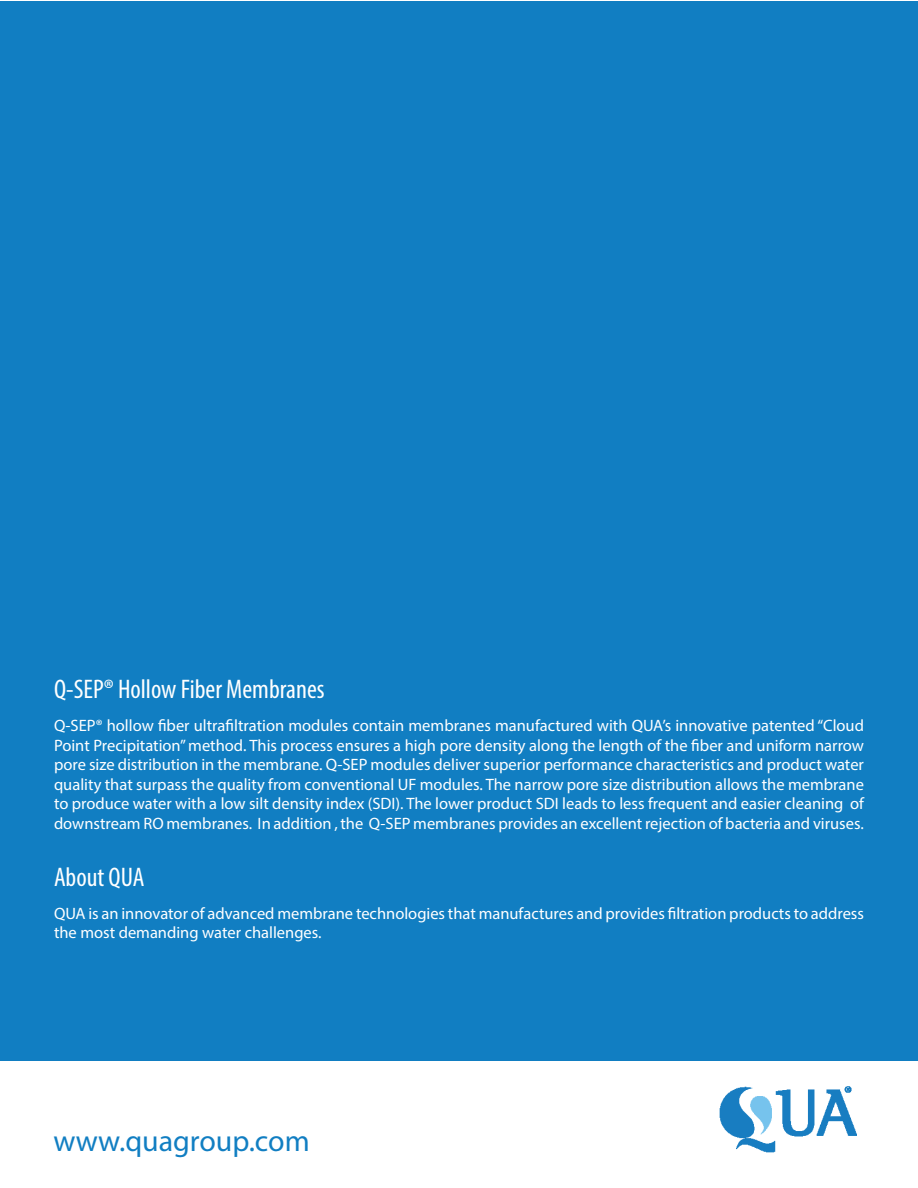
<style>
.page{position:relative;width:918px;height:1188px;background:#fff}
.page>*{position:absolute;margin:0;border:0;box-sizing:border-box;transform-origin:0 0}
.t1{font:30px "Myriad Pro";color:#117ec2}
.t2{font:condensed 27px "Myriad Pro";color:#fff}
.t3{font:16.5px/19.5px "Myriad Pro";color:#fff;text-align:justify}
</style>
<div class="page">
<div style="left:0;top:1px;width:918px;height:1059px;background:#117ec2"></div>
<img style="left:719px;top:1086px;width:137px;height:67px">
<p class="t2" style="left:54px;top:673px;width:272px">Q-SEP® Hollow Fiber Membranes</p>
<p class="t3" style="left:54px;top:716px;width:812px">Q-SEP® hollow fiber ultrafiltration modules contain membranes manufactured with QUA’s innovative patented “Cloud Point Precipitation” method. This process ensures a high pore density along the length of the fiber and uniform narrow pore size distribution in the membrane. Q-SEP modules deliver superior performance characteristics and product water quality that surpass the quality from conventional UF modules. The narrow pore size distribution allows the membrane to produce water with a low silt density index (SDI). The lower product SDI leads to less frequent and easier cleaning of downstream RO membranes. In addition , the Q-SEP membranes provides an excellent rejection of bacteria and viruses.</p>
<p class="t2" style="left:54px;top:861px;width:92px">About QUA</p>
<p class="t3" style="left:54px;top:903px;width:812px">QUA is an innovator of advanced membrane technologies that manufactures and provides filtration products to address the most demanding water challenges.</p>
<p class="t1" style="left:53px;top:1122px;width:258px">www.quagroup.com</p>
</div>
